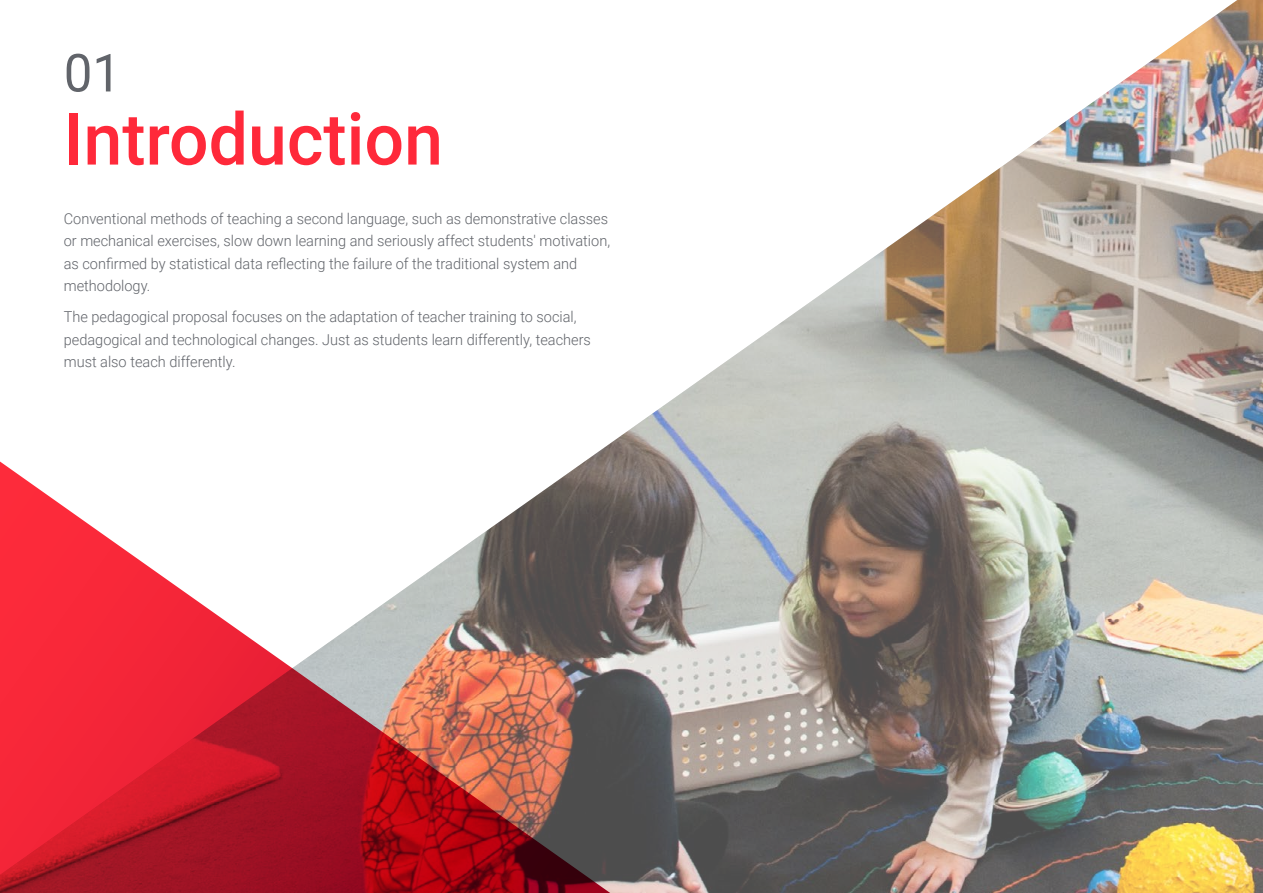
<style>
.page{position:relative;width:1263px;height:893px;background:#fff}
.page>*{position:absolute;margin:0;border:0;box-sizing:border-box;transform-origin:0 0}
.t1{font:500 72px "Roboto";color:#ff293a}
.t2{font:52.5px "Roboto";color:#61646a}
.t3{font:300 15px/22.5px "Roboto";color:#61646a}
</style>
<div class="page">
<img style="left:606px;top:0;width:657px;height:893px">
<svg style="left:0;top:446px;width:640px;height:447px"></svg>
<h2 class="t2" style="left:64px;top:36px;width:59px">01</h2>
<h1 class="t1" style="left:64px;top:89px;width:381px">Introduction</h1>
<p class="t3" style="left:64px;top:207px;width:548px">Conventional methods of teaching a second language, such as demonstrative classes or mechanical exercises, slow down learning and seriously affect students' motivation, as confirmed by statistical data reflecting the failure of the traditional system and methodology.</p>
<p class="t3" style="left:64px;top:305px;width:529px">The pedagogical proposal focuses on the adaptation of teacher training to social, pedagogical and technological changes. Just as students learn differently, teachers must also teach differently.</p>
</div>
